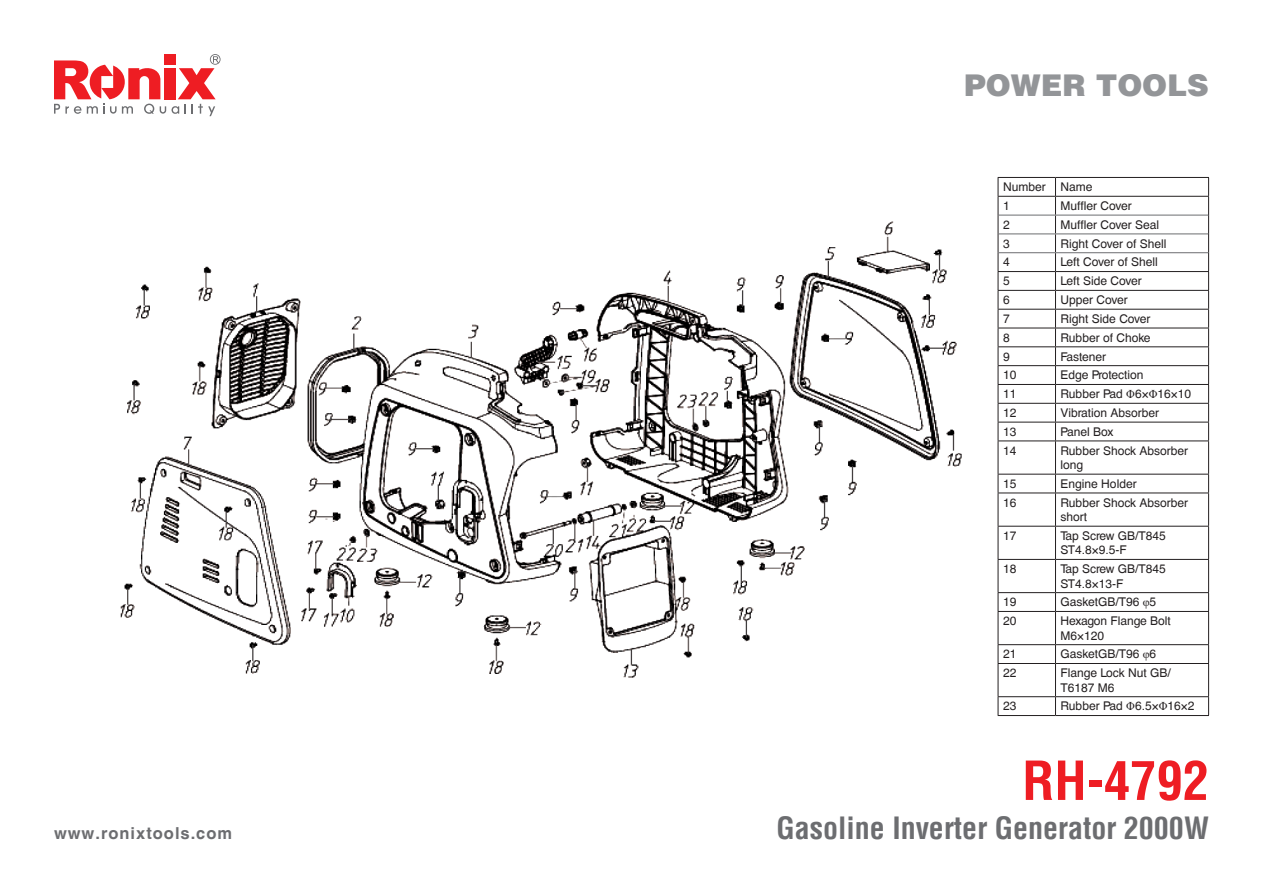
<style>
.page{position:relative;width:1263px;height:893px;background:#fff}
.page>*{position:absolute;margin:0;border:0;box-sizing:border-box;transform-origin:0 0}
.t1{font:700 condensed 52.5px "Helvetica LT";color:#ee1d23}
.t2{font:700 condensed 30px "Helvetica LT";color:#6c6d70}
.t3{font:900 30px "Helvetica LT";color:#939598}
.t4{font:700 16.5px "Helvetica CE";letter-spacing:.06em;color:#6c6d70}
.t5{font:12px/14.4px "Helvetica CE";color:#231f20}
.s1{font-family:"Times New Roman"}
</style>
<div class="page">
<svg style="left:172px;top:54px;width:49px;height:62px"></svg>
<div style="left:164px;top:68px;width:11px;height:31px;background:#ee1d23"></div>
<svg style="left:54px;top:60px;width:112px;height:54px"></svg>
<div style="left:164px;top:54px;width:11px;height:11px;background:#ee1d23"></div>
<img style="left:120px;top:221px;width:842px;height:457px">
<hr style="left:998px;top:177px;width:57px;height:1px;background:#231f20">
<hr style="left:1055px;top:177px;width:154px;height:1px;background:#231f20">
<hr style="left:998px;top:196px;width:57px;height:1px;background:#231f20">
<hr style="left:1055px;top:196px;width:154px;height:1px;background:#231f20">
<hr style="left:998px;top:271px;width:57px;height:1px;background:#231f20">
<hr style="left:1055px;top:271px;width:154px;height:1px;background:#231f20">
<hr style="left:998px;top:290px;width:57px;height:1px;background:#231f20">
<hr style="left:1055px;top:290px;width:154px;height:1px;background:#231f20">
<hr style="left:998px;top:309px;width:57px;height:1px;background:#231f20">
<hr style="left:1055px;top:309px;width:154px;height:1px;background:#231f20">
<hr style="left:998px;top:328px;width:57px;height:1px;background:#231f20">
<hr style="left:1055px;top:328px;width:154px;height:1px;background:#231f20">
<hr style="left:998px;top:346px;width:57px;height:1px;background:#231f20">
<hr style="left:1055px;top:346px;width:154px;height:1px;background:#231f20">
<hr style="left:998px;top:365px;width:57px;height:1px;background:#231f20">
<hr style="left:1055px;top:365px;width:154px;height:1px;background:#231f20">
<hr style="left:998px;top:384px;width:57px;height:1px;background:#231f20">
<hr style="left:1055px;top:384px;width:154px;height:1px;background:#231f20">
<hr style="left:998px;top:403px;width:57px;height:1px;background:#231f20">
<hr style="left:1055px;top:403px;width:154px;height:1px;background:#231f20">
<hr style="left:998px;top:422px;width:57px;height:1px;background:#231f20">
<svg style="left:998px;top:178px;width:1px;height:263px"></svg>
<hr style="left:1055px;top:422px;width:154px;height:1px;background:#231f20">
<svg style="left:1055px;top:178px;width:1px;height:263px"></svg>
<svg style="left:1208px;top:178px;width:1px;height:263px"></svg>
<hr style="left:998px;top:441px;width:57px;height:1px;background:#231f20">
<hr style="left:998px;top:441px;width:1px;height:33px;background:#231f20">
<hr style="left:1055px;top:441px;width:154px;height:1px;background:#231f20">
<hr style="left:1055px;top:441px;width:1px;height:33px;background:#231f20">
<hr style="left:1208px;top:441px;width:1px;height:33px;background:#231f20">
<hr style="left:998px;top:474px;width:57px;height:1px;background:#231f20">
<svg style="left:998px;top:474px;width:1px;height:19px"></svg>
<hr style="left:1055px;top:474px;width:154px;height:1px;background:#231f20">
<svg style="left:1055px;top:474px;width:1px;height:19px"></svg>
<svg style="left:1208px;top:474px;width:1px;height:19px"></svg>
<hr style="left:998px;top:493px;width:57px;height:1px;background:#231f20">
<hr style="left:998px;top:493px;width:1px;height:33px;background:#231f20">
<hr style="left:1055px;top:493px;width:154px;height:1px;background:#231f20">
<hr style="left:1055px;top:493px;width:1px;height:33px;background:#231f20">
<hr style="left:1208px;top:493px;width:1px;height:33px;background:#231f20">
<hr style="left:998px;top:526px;width:57px;height:1px;background:#231f20">
<hr style="left:998px;top:527px;width:1px;height:32px;background:#231f20">
<hr style="left:1055px;top:526px;width:154px;height:1px;background:#231f20">
<hr style="left:1055px;top:527px;width:1px;height:32px;background:#231f20">
<hr style="left:1208px;top:527px;width:1px;height:32px;background:#231f20">
<hr style="left:998px;top:559px;width:57px;height:1px;background:#231f20">
<hr style="left:998px;top:560px;width:1px;height:32px;background:#231f20">
<hr style="left:1055px;top:559px;width:154px;height:1px;background:#231f20">
<hr style="left:1055px;top:560px;width:1px;height:32px;background:#231f20">
<hr style="left:1208px;top:560px;width:1px;height:32px;background:#231f20">
<hr style="left:998px;top:592px;width:57px;height:1px;background:#231f20">
<svg style="left:998px;top:593px;width:1px;height:18px"></svg>
<hr style="left:1055px;top:592px;width:154px;height:1px;background:#231f20">
<svg style="left:1055px;top:593px;width:1px;height:18px"></svg>
<svg style="left:1208px;top:593px;width:1px;height:18px"></svg>
<hr style="left:998px;top:611px;width:57px;height:1px;background:#231f20">
<hr style="left:998px;top:612px;width:1px;height:32px;background:#231f20">
<hr style="left:1055px;top:611px;width:154px;height:1px;background:#231f20">
<hr style="left:1055px;top:612px;width:1px;height:32px;background:#231f20">
<hr style="left:1208px;top:612px;width:1px;height:32px;background:#231f20">
<hr style="left:998px;top:644px;width:57px;height:1px;background:#231f20">
<svg style="left:998px;top:645px;width:1px;height:18px"></svg>
<hr style="left:1055px;top:644px;width:154px;height:1px;background:#231f20">
<svg style="left:1055px;top:645px;width:1px;height:18px"></svg>
<svg style="left:1208px;top:645px;width:1px;height:18px"></svg>
<hr style="left:998px;top:663px;width:57px;height:1px;background:#231f20">
<hr style="left:998px;top:664px;width:1px;height:32px;background:#231f20">
<hr style="left:1055px;top:663px;width:154px;height:1px;background:#231f20">
<hr style="left:1055px;top:664px;width:1px;height:32px;background:#231f20">
<hr style="left:1208px;top:664px;width:1px;height:32px;background:#231f20">
<hr style="left:998px;top:696px;width:57px;height:1px;background:#231f20">
<svg style="left:998px;top:697px;width:1px;height:18px"></svg>
<hr style="left:1055px;top:696px;width:154px;height:1px;background:#231f20">
<svg style="left:1055px;top:697px;width:1px;height:18px"></svg>
<svg style="left:1208px;top:697px;width:1px;height:18px"></svg>
<hr style="left:998px;top:715px;width:57px;height:1px;background:#231f20">
<hr style="left:1055px;top:715px;width:154px;height:1px;background:#231f20">
<hr style="left:998px;top:215px;width:57px;height:1px;background:#6c6d70">
<hr style="left:1055px;top:215px;width:153px;height:1px;background:#6c6d70">
<hr style="left:998px;top:234px;width:57px;height:1px;background:#6c6d70">
<hr style="left:1055px;top:234px;width:153px;height:1px;background:#6c6d70">
<hr style="left:998px;top:252px;width:57px;height:1px;background:#6c6d70">
<hr style="left:1055px;top:252px;width:153px;height:1px;background:#6c6d70">
<h3 class="t4" style="left:54px;top:823px;width:180px">www.ronixtools.com</h3>
<h2 class="t3" style="left:964px;top:65px;width:246px">POWER TOOLS</h2>
<p class="t5" style="left:1003px;top:178px;width:91px;line-height:18.8px">Number Name<br>1</p>
<p class="t5" style="left:1060px;top:199px;width:73px">Muffler Cover</p>
<p class="t5" style="left:1003px;top:217px;width:8px">2</p>
<p class="t5" style="left:1060px;top:217px;width:100px">Muffler Cover Seal</p>
<p class="t5" style="left:1003px;top:236px;width:8px">3</p>
<p class="t5" style="left:1060px;top:236px;width:107px">Right Cover of Shell</p>
<p class="t5" style="left:1003px;top:255px;width:8px">4</p>
<p class="t5" style="left:1060px;top:255px;width:99px">Left Cover of Shell</p>
<p class="t5" style="left:1003px;top:274px;width:8px">5</p>
<p class="t5" style="left:1060px;top:274px;width:83px">Left Side Cover</p>
<p class="t5" style="left:1003px;top:293px;width:8px">6</p>
<p class="t5" style="left:1060px;top:293px;width:69px">Upper Cover</p>
<p class="t5" style="left:1003px;top:312px;width:8px">7</p>
<p class="t5" style="left:1060px;top:312px;width:91px">Right Side Cover</p>
<p class="t5" style="left:1003px;top:330px;width:8px">8</p>
<p class="t5" style="left:1060px;top:330px;width:91px">Rubber of Choke</p>
<p class="t5" style="left:1003px;top:349px;width:8px">9</p>
<p class="t5" style="left:1060px;top:349px;width:47px">Fastener</p>
<p class="t5" style="left:1003px;top:368px;width:15px">10</p>
<p class="t5" style="left:1060px;top:368px;width:85px">Edge Protection</p>
<p class="t5" style="left:1003px;top:387px;width:15px">11</p>
<p class="t5" style="left:1060px;top:387px;width:132px">Rubber Pad <span class="s1">Φ</span>6×<span class="s1">Φ</span>16×10</p>
<p class="t5" style="left:1003px;top:406px;width:15px">12</p>
<p class="t5" style="left:1060px;top:406px;width:100px">Vibration Absorber</p>
<p class="t5" style="left:1003px;top:424px;width:15px">13</p>
<p class="t5" style="left:1060px;top:424px;width:54px">Panel Box</p>
<p class="t5" style="left:1003px;top:443px;width:15px">14</p>
<p class="t5" style="left:1060px;top:443px;width:129px">Rubber Shock Absorber long</p>
<p class="t5" style="left:1003px;top:476px;width:15px">15</p>
<p class="t5" style="left:1060px;top:476px;width:78px">Engine Holder</p>
<p class="t5" style="left:1003px;top:495px;width:15px">16</p>
<p class="t5" style="left:1060px;top:495px;width:129px">Rubber Shock Absorber short</p>
<p class="t5" style="left:1003px;top:529px;width:15px">17</p>
<p class="t5" style="left:1060px;top:529px;width:107px">Tap Screw GB/T845<br>ST4.8×9.5-F</p>
<p class="t5" style="left:1003px;top:562px;width:15px">18</p>
<p class="t5" style="left:1060px;top:562px;width:107px">Tap Screw GB/T845<br>ST4.8×13-F</p>
<p class="t5" style="left:1003px;top:595px;width:15px">19</p>
<p class="t5" style="left:1060px;top:595px;width:97px">GasketGB/T96 <span class="s1">φ</span>5</p>
<p class="t5" style="left:1003px;top:614px;width:15px">20</p>
<p class="t5" style="left:1060px;top:614px;width:112px">Hexagon Flange Bolt<br>M6×120</p>
<p class="t5" style="left:1003px;top:647px;width:15px">21</p>
<p class="t5" style="left:1060px;top:647px;width:97px">GasketGB/T96 <span class="s1">φ</span>6</p>
<p class="t5" style="left:1003px;top:666px;width:15px">22</p>
<p class="t5" style="left:1060px;top:666px;width:112px">Flange Lock Nut GB/<br>T6187 M6</p>
<p class="t5" style="left:1003px;top:699px;width:15px">23</p>
<p class="t5" style="left:1060px;top:699px;width:135px">Rubber Pad <span class="s1">Φ</span>6.5×<span class="s1">Φ</span>16×2</p>
<h1 class="t1" style="left:1022px;top:748px;width:188px">RH-4792</h1>
<h2 class="t2" style="left:776px;top:809px;width:434px">Gasoline Inverter Generator 2000W</h2>
</div>
